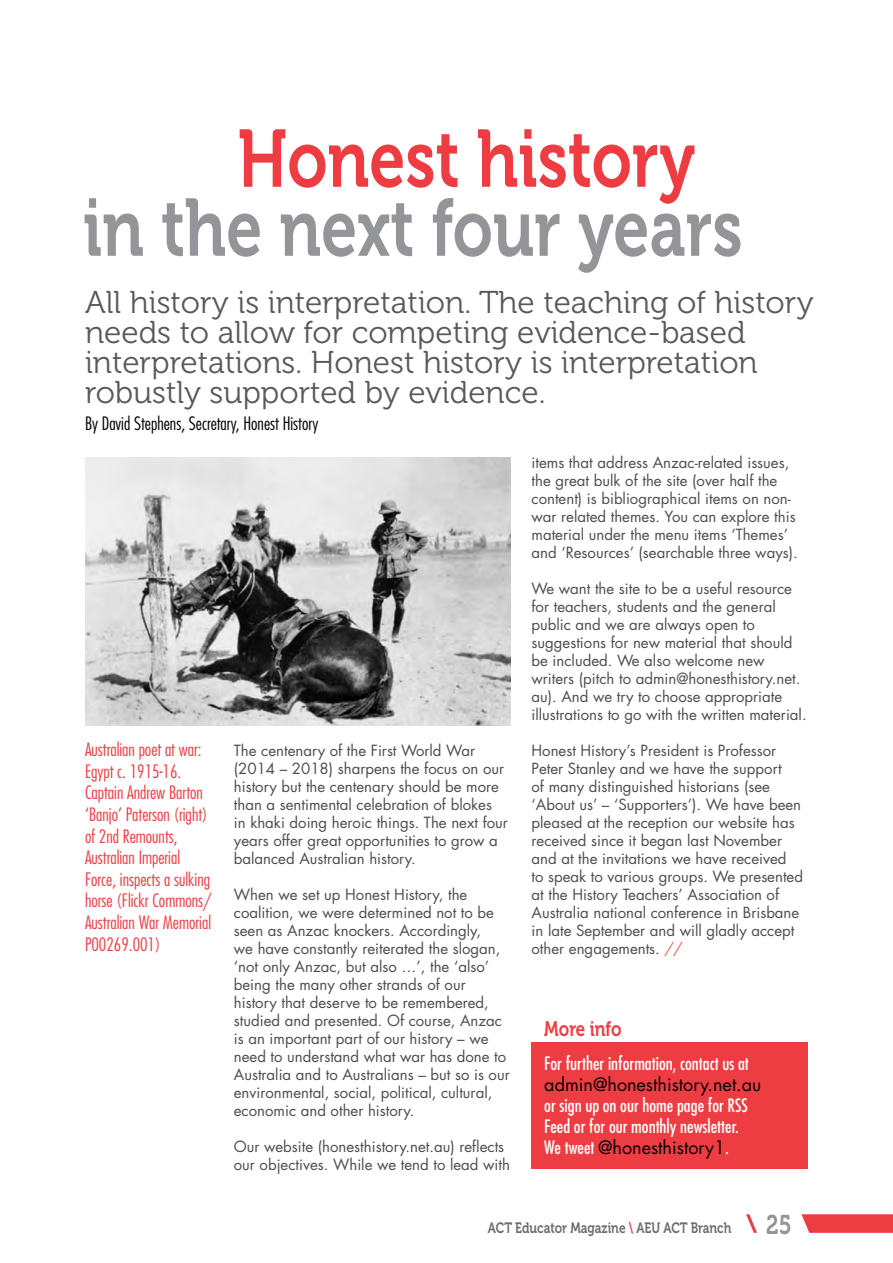
<style>
.page{position:relative;width:893px;height:1263px;background:#fff}
.page>*{position:absolute;margin:0;border:0;box-sizing:border-box;transform-origin:0 0}
.t1{font:81px "Museo 700";color:#939598;scale:.8 1}
.t2{font:81px "Museo 700";color:#ee3d42;scale:.8 1}
.t3{font:31.5px/30px "Museo 300";color:#58595b}
.t4{font:27px "Museo 700";color:#939598;scale:.8 1}
.t5{font:21px "Museo 700";color:#ee3d42;scale:.8 1}
.t6{font:300 condensed 18px/21.6px "Futura";color:#ee3d42}
.t7{font:condensed 18px/21px "Futura";color:#fff}
.t8{font:300 condensed 18px "Futura";color:#000}
.t9{font:18px "Futura";color:#000}
.t10{font:15px/18px "Futura";color:#4d4d4f}
.t11{font:15px "Museo 700";color:#6d6e71;scale:.8 1}
.s1{color:#f16057}
.s2{font-stretch:normal;color:#000}
.s3{color:#ee3d42}
</style>
<div class="page">
<svg style="left:801px;top:1214px;width:92px;height:19px;background:#ef4a4f"></svg>
<svg style="left:746px;top:1214px;width:11px;height:19px"></svg>
<img style="left:85px;top:457px;width:425px;height:268px">
<div style="left:531px;top:1042px;width:277px;height:126px;background:#ee3d42"></div>
<h1 class="t2" style="left:237px;top:114px;width:574px">Honest history</h1>
<h1 class="t1" style="left:83px;top:183px;width:826px">in the next four years</h1>
<h2 class="t3" style="left:85px;top:287px;width:730px">All history is interpretation. The teaching of history needs to allow for competing evidence-based interpretations. Honest history is interpretation robustly supported by evidence.</h2>
<p class="t8" style="left:85px;top:412px;width:235px">By David Stephens, Secretary, Honest History</p>
<p class="t6" style="left:85px;top:738px;width:128px">Australian poet at war:<br>Egypt c. 1915-16.<br>Captain Andrew Barton ‘Banjo’ Paterson (right) of 2nd Remounts,<br>Australian Imperial<br>Force, inspects a sulking horse (Flickr Commons/<br>Australian War Memorial<br>P00269.001)</p>
<p class="t10" style="left:234px;top:741px;width:276px">The centenary of the First World War (2014 – 2018) sharpens the focus on our history but the centenary should be more than a sentimental celebration of blokes<br>in khaki doing heroic things. The next four years offer great opportunities to grow a balanced Australian history.</p>
<p class="t10" style="left:234px;top:885px;width:277px">When we set up Honest History, the coalition, we were determined not to be seen as Anzac knockers. Accordingly,<br>we have constantly reiterated the slogan, ‘not only Anzac, but also …’, the ‘also’ being the many other strands of our history that deserve to be remembered, studied and presented. Of course, Anzac is an important part of our history – we need to understand what war has done to Australia and to Australians – but so is our environmental, social, political, cultural, economic and other history.</p>
<p class="t10" style="left:234px;top:1137px;width:278px">Our website (honesthistory.net.au) reflects our objectives. While we tend to lead with</p>
<p class="t10" style="left:532px;top:453px;width:268px">items that address Anzac-related issues, the great bulk of the site (over half the content) is bibliographical items on non&shy;war related themes. You can explore this material under the menu items ‘Themes’ and ‘Resources’ (searchable three ways).</p>
<p class="t10" style="left:532px;top:579px;width:277px">We want the site to be a useful resource for teachers, students and the general public and we are always open to suggestions for new material that should be included. We also welcome new writers (pitch to admin@honesthistory.net. au). And we try to choose appropriate illustrations to go with the written material.</p>
<p class="t10" style="left:532px;top:741px;width:273px">Honest History’s President is Professor Peter Stanley and we have the support<br>of many distinguished historians (see ‘About us’ – ‘Supporters’). We have been pleased at the reception our website has received since it began last November and at the invitations we have received<br>to speak to various groups. We presented at the History Teachers’ Association of Australia national conference in Brisbane in late September and will gladly accept other engagements. <span class="s1">//</span></p>
<h3 class="t5" style="left:544px;top:1017px;width:98px">More info</h3>
<p class="t7" style="left:544px;top:1052px;width:206px">For further information, contact us at</p>
<p class="t9" style="left:544px;top:1071px;width:219px">admin@honesthistory.net.au</p>
<p class="t7" style="left:544px;top:1094px;width:205px">or sign up on our home page for RSS<br>Feed or for our monthly newsletter.<br>We tweet <span class="s2">@honesthistory1</span>.</p>
<p class="t11" style="left:488px;top:1220px;width:306px">ACT Educator Magazine <span class="s3">\</span> AEU ACT Branch</p>
<p class="t4" style="left:766px;top:1210px;width:33px">25</p>
</div>
